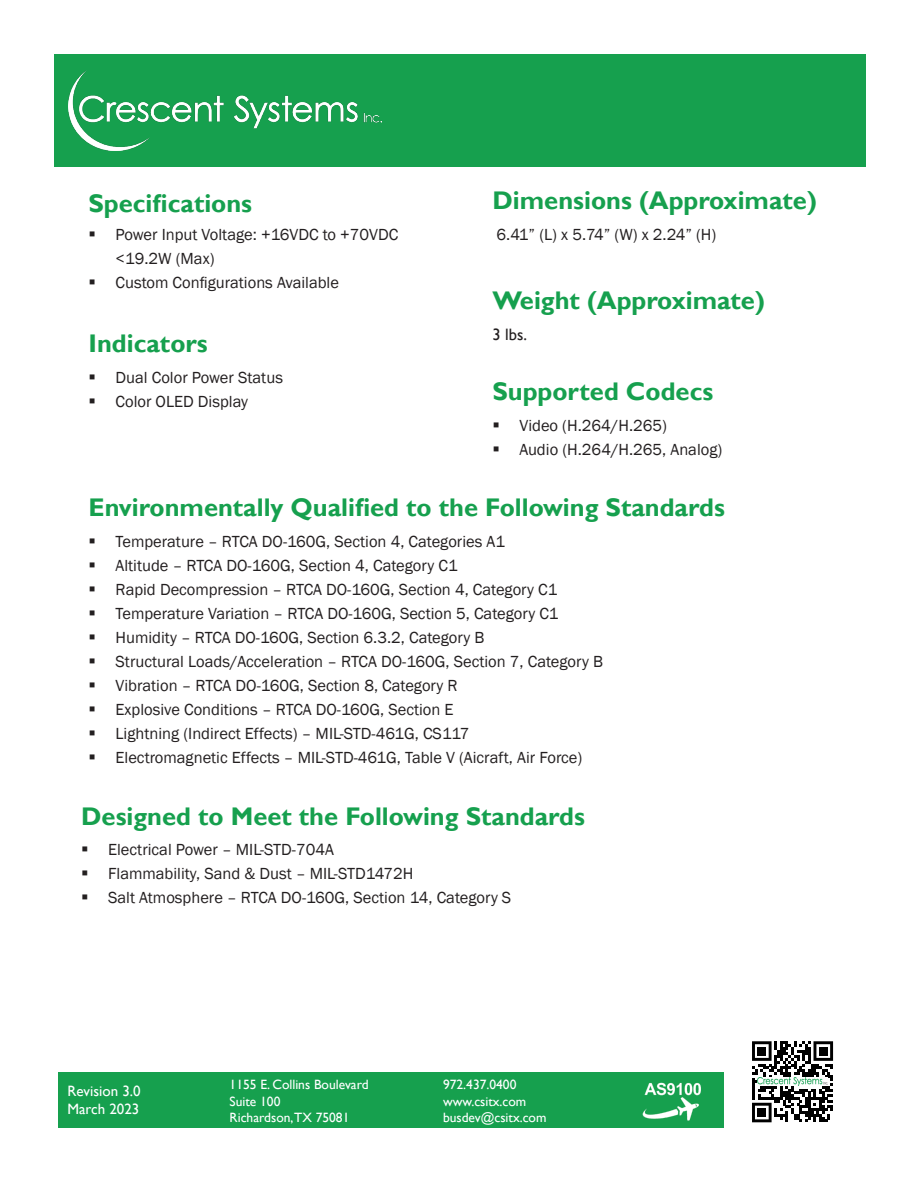
<style>
.page{position:relative;width:918px;height:1188px;background:#fff}
.page>*{position:absolute;margin:0;border:0;box-sizing:border-box;transform-origin:0 0}
.t1{font:700 25.5px "Gill Sans";color:#16a04e}
.t2{font:16.5px/24px "Franklin Gothic";color:#231f20}
.t3{font:16.5px "Gill Sans";color:#231f20}
.t4{font:15px "Gill Sans";color:#fff}
.t5{font:13.5px "Gill Sans";color:#fff}
</style>
<div class="page">
<div style="left:54px;top:54px;width:811px;height:112px;background:#16a04e"></div>
<img style="left:68px;top:70px;width:313px;height:81px">
<div style="left:58px;top:1073px;width:665px;height:55px;background:#16a04e"></div>
<img style="left:642px;top:1082px;width:59px;height:39px">
<svg style="left:752px;top:1041px;width:81px;height:81px"></svg>
<div style="left:758px;top:1047px;width:8px;height:8px;background:#000"></div>
<div style="left:819px;top:1047px;width:8px;height:8px;background:#000"></div>
<div style="left:758px;top:1108px;width:8px;height:9px;background:#000"></div>
<img style="left:758px;top:1078px;width:69px;height:8px">
<p class="t1" style="left:492px;top:185px;width:326px">Dimensions (Approximate)</p>
<p class="t2" style="left:497px;top:223px;width:221px">6.41” (L) x 5.74” (W) x 2.24” (H)</p>
<p class="t1" style="left:89px;top:188px;width:165px">Specifications</p>
<p class="t2" style="left:116px;top:223px;width:284px">Power Input Voltage: +16VDC to +70VDC &lt;19.2W (Max)</p>
<p class="t2" style="left:116px;top:271px;width:225px">Custom Configurations Available</p>
<p class="t1" style="left:492px;top:285px;width:274px">Weight (Approximate)</p>
<p class="t3" style="left:492px;top:325px;width:36px">3 lbs.</p>
<p class="t1" style="left:89px;top:328px;width:121px">Indicators</p>
<p class="t2" style="left:116px;top:366px;width:169px">Dual Color Power Status</p>
<p class="t2" style="left:116px;top:390px;width:134px">Color OLED Display</p>
<p class="t1" style="left:492px;top:376px;width:222px">Supported Codecs</p>
<p class="t2" style="left:519px;top:414px;width:149px">Video (H.264/H.265)</p>
<p class="t2" style="left:519px;top:438px;width:204px">Audio (H.264/H.265, Analog)</p>
<p class="t1" style="left:89px;top:492px;width:638px">Environmentally Qualified to the Following Standards</p>
<p class="t2" style="left:116px;top:529px;width:391px">Temperature – RTCA DO-160G, Section 4, Categories A1</p>
<p class="t2" style="left:116px;top:553px;width:344px">Altitude – RTCA DO-160G, Section 4, Category C1</p>
<p class="t2" style="left:116px;top:577px;width:443px">Rapid Decompression – RTCA DO-160G, Section 4, Category C1</p>
<p class="t2" style="left:116px;top:601px;width:445px">Temperature Variation – RTCA DO-160G, Section 5, Category C1</p>
<p class="t2" style="left:116px;top:625px;width:370px">Humidity – RTCA DO-160G, Section 6.3.2, Category B</p>
<p class="t2" style="left:116px;top:649px;width:489px">Structural Loads/Acceleration – RTCA DO-160G, Section 7, Category B</p>
<p class="t2" style="left:116px;top:673px;width:344px">Vibration – RTCA DO-160G, Section 8, Category R</p>
<p class="t2" style="left:116px;top:697px;width:340px">Explosive Conditions – RTCA DO-160G, Section E</p>
<p class="t2" style="left:116px;top:721px;width:356px">Lightning (Indirect Effects) – MIL-STD-461G, CS117</p>
<p class="t2" style="left:116px;top:745px;width:468px">Electromagnetic Effects – MIL-STD-461G, Table V (Aicraft, Air Force)</p>
<p class="t1" style="left:81px;top:801px;width:505px">Designed to Meet the Following Standards</p>
<p class="t2" style="left:108px;top:838px;width:227px">Electrical Power – MIL-STD-704A</p>
<p class="t2" style="left:108px;top:862px;width:307px">Flammability, Sand &amp; Dust – MIL-STD1472H</p>
<p class="t2" style="left:108px;top:886px;width:405px">Salt Atmosphere – RTCA DO-160G, Section 14, Category S</p>
<p class="t4" style="left:67px;top:1083px;width:75px">Revision 3.0</p>
<p class="t4" style="left:67px;top:1101px;width:73px">March 2023</p>
<p class="t5" style="left:230px;top:1077px;width:141px">1155 E. Collins Boulevard</p>
<p class="t5" style="left:230px;top:1093px;width:52px">Suite 100</p>
<p class="t5" style="left:230px;top:1109px;width:121px">Richardson,TX 75081</p>
<p class="t5" style="left:443px;top:1077px;width:75px">972.437.0400</p>
<p class="t5" style="left:443px;top:1093px;width:85px">www.csitx.com</p>
<p class="t5" style="left:443px;top:1109px;width:105px">busdev@csitx.com</p>
</div>
